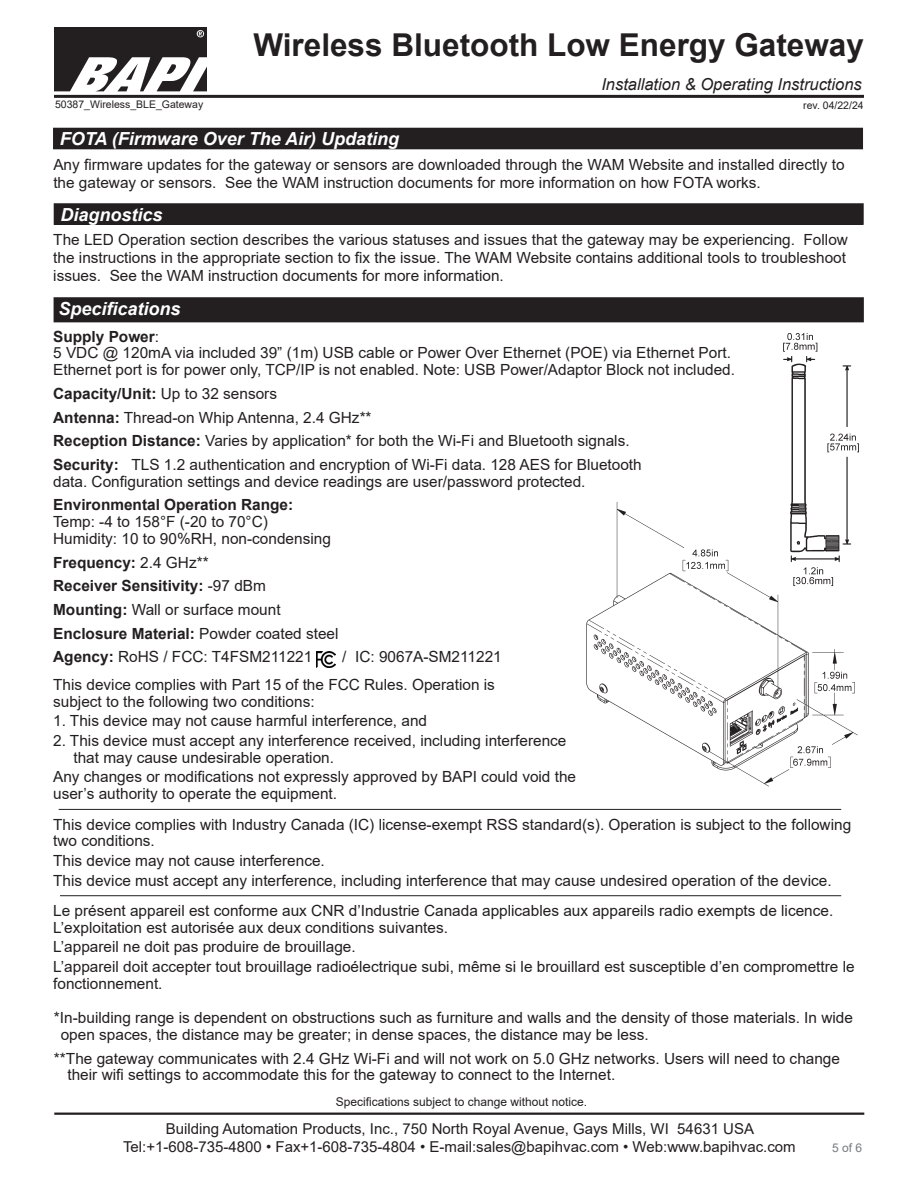
<style>
.page{position:relative;width:918px;height:1188px;background:#fff}
.page>*{position:absolute;margin:0;border:0;box-sizing:border-box;transform-origin:0 0}
.t1{font:700 31.5px "Arial";color:#231f20}
.Datasheet_Section_Title{font:italic 700 18px "Arial";color:#fff}
.Subhead{font:italic 700 18px "Arial";color:#fff}
.t2{font:italic 16.5px "Arial";color:#231f20}
.t3{font:15.3px/16.8px "Arial";color:#231f20}
.t4{font:700 15.3px "Arial";color:#231f20}
.t5{font:15px/18px "Arial";color:#231f20;text-align:center}
.t6{font:12px "Arial";color:#231f20}
.t7{font:12px "Arial";color:#787a7d}
.t8{font:10.5px "Arial";color:#231f20}
.s1{font-weight:400}
.s2{font-weight:700}
</style>
<div class="page">
<hr style="left:54px;top:1113px;width:810px;height:2px;background:#231f20">
<img style="left:54px;top:27px;width:152px;height:64px">
<hr style="left:54px;top:95px;width:810px;height:3px;background:#231f20">
<div style="left:54px;top:298px;width:809px;height:24px;background:#231f20"></div>
<div style="left:54px;top:297px;width:810px;height:25px;border:2px solid #231f20"></div>
<img style="left:586px;top:501px;width:272px;height:286px">
<img style="left:776px;top:333px;width:83px;height:261px">
<div style="left:54px;top:204px;width:809px;height:20px;background:#231f20"></div>
<div style="left:54px;top:203px;width:810px;height:22px;border:2px solid #231f20"></div>
<div style="left:54px;top:128px;width:808px;height:21px;background:#231f20"></div>
<hr style="left:59px;top:809px;width:782px;height:1px;background:#231f20">
<hr style="left:60px;top:895px;width:781px;height:1px;background:#231f20">
<img style="left:316px;top:651px;width:19px;height:16px">
<h1 class="t1" style="left:253px;top:23px;width:612px">Wireless Bluetooth Low Energy Gateway</h1>
<p class="t2" style="left:601px;top:73px;width:262px">Installation &amp; Operating Instructions</p>
<p class="t8" style="left:55px;top:97px;width:150px">50387_Wireless_BLE_Gateway</p>
<p class="t8" style="left:803px;top:98px;width:62px">rev. 04/22/24</p>
<p class="Datasheet_Section_Title" style="left:60px;top:127px;width:341px">FOTA (Firmware Over The Air) Updating</p>
<p class="t3" style="left:53px;top:155px;width:793px;line-height:18px">Any firmware updates for the gateway or sensors are downloaded through the WAM Website and installed directly to the gateway or sensors. See the WAM instruction documents for more information on how FOTA works.</p>
<p class="Datasheet_Section_Title" style="left:61px;top:202px;width:104px">Diagnostics</p>
<p class="t3" style="left:53px;top:231px;width:796px;line-height:18px">The LED Operation section describes the various statuses and issues that the gateway may be experiencing. Follow the instructions in the appropriate section to fix the issue. The WAM Website contains additional tools to troubleshoot issues. See the WAM instruction documents for more information.</p>
<p class="Subhead" style="left:58px;top:297px;width:124px">Specifications</p>
<p class="t4" style="left:53px;top:325px;width:107px">Supply Power<span class="s1">:</span></p>
<p class="t3" style="left:53px;top:345px;width:683px">5 VDC @ 120mA via included 39” (1m) USB cable or Power Over Ethernet (POE) via Ethernet Port.<br>Ethernet port is for power only, TCP/IP is not enabled. Note: USB Power/Adaptor Block not included.</p>
<p class="t4" style="left:53px;top:383px;width:225px">Capacity/Unit: <span class="s1">Up to 32 sensors</span></p>
<p class="t3" style="left:53px;top:409px;width:320px"><span class="s2">Antenna:</span> Thread-on Whip Antenna, 2.4 GHz**</p>
<p class="t3" style="left:53px;top:432px;width:578px"><span class="s2">Reception Distance:</span> Varies by application* for both the Wi-Fi and Bluetooth signals.</p>
<p class="t3" style="left:53px;top:456px;width:590px"><span class="s2">Security:</span> TLS 1.2 authentication and encryption of Wi-Fi data. 128 AES for Bluetooth data. Configuration settings and device readings are user/password protected.</p>
<p class="t4" style="left:53px;top:494px;width:242px">Environmental Operation Range:</p>
<p class="t3" style="left:53px;top:513px;width:216px">Temp: -4 to 158°F (-20 to 70°C)</p>
<p class="t3" style="left:53px;top:530px;width:279px">Humidity: 10 to 90%RH, non-condensing</p>
<p class="t4" style="left:53px;top:551px;width:157px">Frequency: <span class="s1">2.4 GHz**</span></p>
<p class="t4" style="left:53px;top:575px;width:214px">Receiver Sensitivity: <span class="s1">-97 dBm</span></p>
<p class="t3" style="left:53px;top:601px;width:229px"><span class="s2">Mounting:</span> Wall or surface mount</p>
<p class="t4" style="left:53px;top:622px;width:287px">Enclosure Material: <span class="s1">Powder coated steel</span></p>
<p class="t3" style="left:53px;top:648px;width:261px"><span class="s2">Agency:</span> RoHS / FCC: T4FSM211221</p>
<p class="t3" style="left:342px;top:648px;width:161px">/ IC: 9067A-SM211221</p>
<p class="t3" style="left:53px;top:676px;width:443px">This device complies with Part 15 of the FCC Rules. Operation is subject to the following two conditions:</p>
<p class="t3" style="left:53px;top:712px;width:376px">1. This device may not cause harmful interference, and</p>
<p class="t3" style="left:73px;top:732px;width:495px;text-indent:-20px">2. This device must accept any interference received, including interference that may cause undesirable operation.</p>
<p class="t3" style="left:53px;top:768px;width:524px">Any changes or modifications not expressly approved by BAPI could void the user’s authority to operate the equipment.</p>
<p class="t3" style="left:53px;top:816px;width:800px">This device complies with Industry Canada (IC) license-exempt RSS standard(s). Operation is subject to the following two conditions.</p>
<p class="t3" style="left:53px;top:852px;width:273px">This device may not cause interference.</p>
<p class="t3" style="left:53px;top:872px;width:780px">This device must accept any interference, including interference that may cause undesired operation of the device.</p>
<p class="t3" style="left:53px;top:902px;width:782px">Le présent appareil est conforme aux CNR d’Industrie Canada applicables aux appareils radio exempts de licence.<br>L’exploitation est autorisée aux deux conditions suivantes.</p>
<p class="t3" style="left:53px;top:939px;width:304px">L’appareil ne doit pas produire de brouillage.</p>
<p class="t3" style="left:53px;top:958px;width:803px">L’appareil doit accepter tout brouillage radioélectrique subi, même si le brouillard est susceptible d’en compromettre le fonctionnement.</p>
<p class="t3" style="left:61px;top:1009px;width:794px;line-height:17.2px;text-indent:-7px">*In-building range is dependent on obstructions such as furniture and walls and the density of those materials. In wide open spaces, the distance may be greater; in dense spaces, the distance may be less.</p>
<p class="t3" style="left:67px;top:1050px;width:774px;text-indent:-14px">**The gateway communicates with 2.4 GHz Wi-Fi and will not work on 5.0 GHz networks. Users will need to change their wifi settings to accommodate this for the gateway to connect to the Internet.</p>
<p class="t6" style="left:336px;top:1094px;width:253px">Specifications subject to change without notice.</p>
<p class="t5" style="left:123px;top:1119px;width:674px">Building Automation Products, Inc., 750 North Royal Avenue, Gays Mills, WI 54631 USA<br>Tel:+1-608-735-4800 • Fax+1-608-735-4804 • E-mail:sales@bapihvac.com • Web:www.bapihvac.com</p>
<p class="t7" style="left:832px;top:1139px;width:32px">5 of 6</p>
</div>
